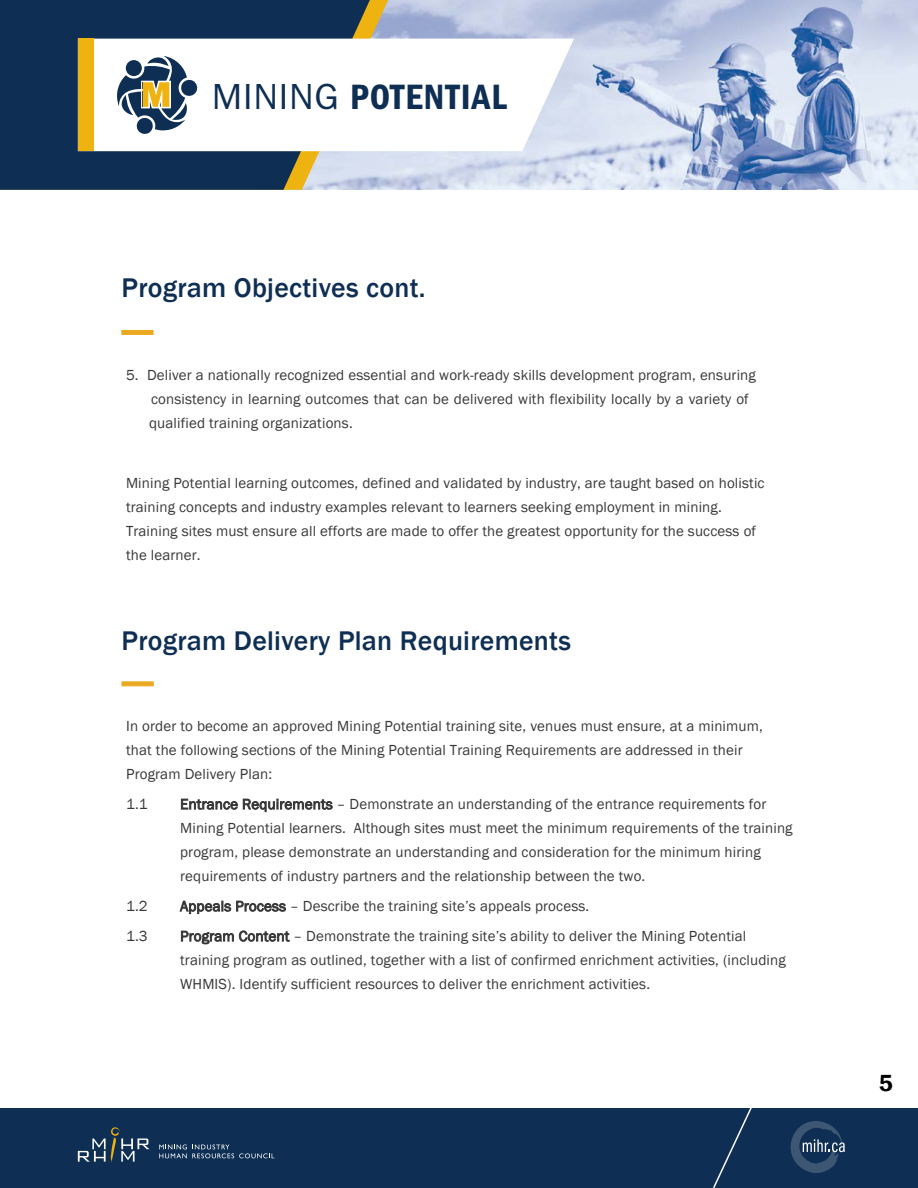
<style>
.page{position:relative;width:918px;height:1188px;background:#fff}
.page>*{position:absolute;margin:0;border:0;box-sizing:border-box;transform-origin:0 0}
.t1{font:36.45px "ITC Franklin Gothic Std Dm Cd";letter-spacing:.03em;color:#0e2e53}
.t2{font:500 27.75px "Franklin Gothic";letter-spacing:.01em;color:#0e2e53}
.t3{font:500 27.75px "Franklin Gothic";letter-spacing:.01em;color:#0e2e53}
.t4{font:600 24px "Franklin Gothic";color:#000}
.t5{font:15px/24px "Franklin Gothic";letter-spacing:.01em;color:#383839}
.s1{font-family:"ITC Franklin Gothic Std"}
.s2{font-style:inherit}
.s3{color:#fff}
</style>
<div class="page">
<div style="left:0;top:1108px;width:918px;height:80px;background:#0e2e53"></div>
<svg style="left:790px;top:1121px;width:55px;height:52px"></svg>
<svg style="left:78px;top:1127px;width:71px;height:35px"></svg>
<svg style="left:159px;top:1145px;width:115px;height:13px"></svg>
<img style="left:394px;top:0;width:524px;height:190px">
<svg style="left:0;top:0;width:376px;height:190px;background:#233f5b"></svg>
<svg style="left:94px;top:39px;width:480px;height:112px"></svg>
<div style="left:78px;top:39px;width:16px;height:112px;background:#eeb310"></div>
<svg style="left:713px;top:1108px;width:39px;height:80px"></svg>
<svg style="left:114px;top:51px;width:84px;height:84px"></svg>
<svg style="left:121px;top:330px;width:32px;height:5px"></svg>
<div style="left:122px;top:682px;width:32px;height:4px;background:#eba921;border:1px solid #eba921"></div>
<h1 class="t1" style="left:212px;top:76px;width:297px"><span class="s1">MINING</span> POTENTIAL</h1>
<h2 class="t3" style="left:122px;top:271px;width:306px">Program Objectives <span class="s2">cont.</span></h2>
<p class="t5" style="left:126px;top:363px;width:644px">5. Deliver a nationally recognized essential and work-ready skills development program, ensuring <span class="s3">__</span> consistency in learning outcomes that can be delivered with flexibility locally by a variety of <span class="s3">__ __</span> qualified training organizations<span class="s2">.</span></p>
<p class="t5" style="left:126px;top:471px;width:640px">Mining Potential learning outcomes, defined and validated by industry, are taught based on holistic training concepts and industry examples relevant to learners seeking employment in mining.<br>Training sites must ensure all efforts are made to offer the greatest opportunity for the success of the learner.</p>
<h2 class="t2" style="left:122px;top:623px;width:451px">Program Delivery Plan Requirements</h2>
<p class="t5" style="left:126px;top:714px;width:638px">In order to become an approved Mining Potential training site, venues must ensure, at a minimum, that the following sections of the Mining Potential Training Requirements are addressed in their<br>Program Delivery Plan:</p>
<p class="t5" style="left:126px;top:792px;width:23px">1.1</p>
<p class="t5" style="left:180px;top:792px;width:614px"><span class="s2">Entrance Requirements</span> – Demonstrate an understanding of the entrance requirements for Mining Potential learners. Although sites must meet the minimum requirements of the training program, please demonstrate an understanding and consideration for the minimum hiring requirements of industry partners and the relationship between the two.</p>
<p class="t5" style="left:180px;top:891px;width:568px;line-height:30px"><span class="s2">Appeals Process</span> – Describe the training site’s appeals process.<br><span class="s2">Program Content</span> – Demonstrate the training site’s ability to deliver the Mining Potential</p>
<p class="t5" style="left:180px;top:948px;width:607px">training program as outlined, together with a list of confirmed enrichment activities, (including<br>WHMIS). Identify sufficient resources to deliver the enrichment activities.</p>
<p class="t5" style="left:126px;top:891px;width:23px;line-height:30px">1.2<br>1.3</p>
<h3 class="t4" style="left:879px;top:1068px;width:16px">5</h3>
</div>
